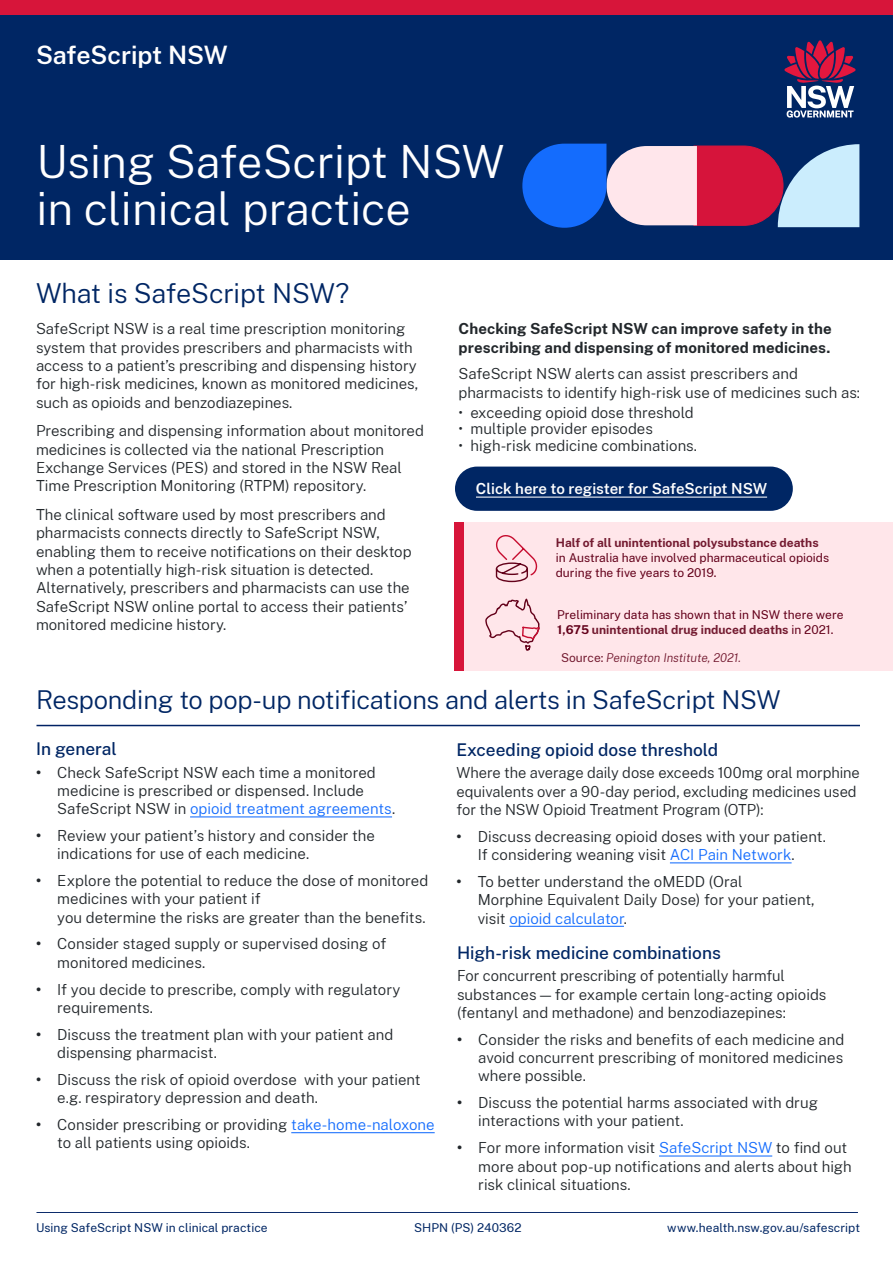
<style>
.page{position:relative;width:893px;height:1263px;background:#fff}
.page>*{position:absolute;margin:0;border:0;box-sizing:border-box;transform-origin:0 0}
.Heading_1__H1{font:300 45px/47px "Public Sans";color:#fff}
.Heading_2__H2{font:300 27px "Public Sans";letter-spacing:-.005em;color:#002664}
.Heading_2__H2-2{font:300 25.5px "Public Sans";letter-spacing:-.01em;color:#002664}
.t1{font:600 24.9px "Public Sans";letter-spacing:-.005em;color:#fff}
.Heading_3__H3{font:500 17.25px "Public Sans";color:#002664}
.Level_1_bullet{font:300 15px/18.3px "Public Sans";color:#22272b}
.Body{font:300 15px/18.3px "Public Sans";color:#22272b}
.Level_1_bullet-2{font:700 15px/18.3px "Public Sans";letter-spacing:.005em;color:#22272b}
.Body-2{font:600 15px "Public Sans";letter-spacing:-.005em;color:#fff}
.t2{font:12px/15px "Public Sans";color:#63001a}
.t3{font:12px "Public Sans";letter-spacing:.005em;color:#002664}
.t4{font:italic 300 12px "Public Sans";color:#731a30}
.s1{font-weight:700;color:#731a30}
.s2{font-weight:700}
.s3{font-weight:400;font-style:normal}
.s4{color:#146cfd}
</style>
<div class="page">
<hr style="left:36px;top:1212px;width:822px;height:1px;background:#002264">
<div style="left:455px;top:522px;width:438px;height:148px;background:#ffe6ea"></div>
<div style="left:0;top:0;width:893px;height:260px;background:#002664"></div>
<div style="left:455px;top:467px;width:338px;height:44px;background:#002664;border-radius:22px"></div>
<hr style="left:476px;top:497px;width:291px;height:1px;background:#fff">
<hr style="left:190px;top:816px;width:202px;height:1px;background:#146cfd">
<hr style="left:291px;top:1132px;width:144px;height:1px;background:#146cfd">
<div style="left:0;top:0;width:893px;height:15px;background:#d7153a"></div>
<hr style="left:36px;top:725px;width:824px;height:1px;background:#002264">
<hr style="left:670px;top:862px;width:122px;height:1px;background:#146cfd">
<hr style="left:509px;top:926px;width:115px;height:1px;background:#146cfd">
<div style="left:455px;top:522px;width:9px;height:148px;background:#d7153a"></div>
<svg style="left:485px;top:535px;width:55px;height:116px"></svg>
<svg style="left:522px;top:144px;width:337px;height:84px;background:#9481b6"></svg>
<hr style="left:659px;top:1155px;width:113px;height:1px;background:#146cfd">
<svg style="left:784px;top:40px;width:72px;height:78px"></svg>
<p class="t1" style="left:36px;top:37px;width:193px">SafeScript NSW</p>
<h1 class="Heading_1__H1" style="left:36px;top:137px;width:470px">Using SafeScript NSW in clinical practice</h1>
<h2 class="Heading_2__H2" style="left:36px;top:275px;width:315px">What is SafeScript NSW?</h2>
<p class="Body" style="left:36px;top:319px;width:384px">SafeScript NSW is a real time prescription monitoring system that provides prescribers and pharmacists with access to a patient’s prescribing and dispensing history for high-risk medicines, known as monitored medicines, such as opioids and benzodiazepines.</p>
<p class="Body" style="left:36px;top:421px;width:389px">Prescribing and dispensing information about monitored medicines is collected via the national Prescription Exchange Services (PES) and stored in the NSW Real Time Prescription Monitoring (RTPM) repository.</p>
<p class="Body" style="left:36px;top:505px;width:377px">The clinical software used by most prescribers and pharmacists connects directly to SafeScript NSW, enabling them to receive notifications on their desktop when a potentially high-risk situation is detected.<br>Alternatively, prescribers and pharmacists can use the SafeScript NSW online portal to access their patients’ monitored medicine history.</p>
<p class="Level_1_bullet-2" style="left:458px;top:319px;width:375px">Checking SafeScript NSW can improve safety in the prescribing and dispensing of monitored medicines.</p>
<p class="Level_1_bullet" style="left:458px;top:364px;width:403px">SafeScript NSW alerts can assist prescribers and pharmacists to identify high-risk use of medicines such as:</p>
<p class="Body" style="left:458px;top:402px;width:237px">• exceeding opioid dose threshold</p>
<p class="Body" style="left:458px;top:419px;width:196px">• multiple provider episodes</p>
<p class="Body" style="left:458px;top:436px;width:240px">• high-risk medicine combinations.</p>
<p class="Body-2" style="left:476px;top:478px;width:293px">Click here to register for SafeScript NSW</p>
<p class="t2" style="left:556px;top:534px;width:275px"><span class="s1">Half of all unintentional polysubstance deaths </span>in Australia have involved pharmaceutical opioids during the five years to 2019.</p>
<p class="t2" style="left:557px;top:606px;width:288px">Preliminary data has shown that in NSW there were<br><span class="s2">1,675</span> <span class="s1">unintentional drug induced deaths</span> in 2021.</p>
<p class="t4" style="left:561px;top:650px;width:181px"><span class="s3">Source:</span> Penington Institute, 2021.</p>
<h2 class="Heading_2__H2-2" style="left:36px;top:682px;width:746px">Responding to pop-up notifications and alerts in SafeScript NSW</h2>
<h3 class="Heading_3__H3" style="left:36px;top:736px;width:82px">In general</h3>
<p class="Level_1_bullet" style="left:57px;top:762px;width:339px;text-indent:-21px"><span class="s2">•</span> Check SafeScript NSW each time a monitored medicine is prescribed or dispensed. Include<br>SafeScript NSW in <span class="s4">opioid treatment agreements</span>.</p>
<p class="Level_1_bullet" style="left:57px;top:826px;width:319px;text-indent:-21px"><span class="s2">•</span> Review your patient’s history and consider the indications for use of each medicine.</p>
<p class="Level_1_bullet" style="left:57px;top:871px;width:373px;text-indent:-21px"><span class="s2">•</span> Explore the potential to reduce the dose of monitored medicines with your patient if<br>you determine the risks are greater than the benefits.</p>
<p class="Level_1_bullet" style="left:57px;top:934px;width:331px;text-indent:-21px"><span class="s2">•</span> Consider staged supply or supervised dosing of monitored medicines.</p>
<p class="Level_1_bullet" style="left:57px;top:979px;width:345px;text-indent:-21px"><span class="s2">•</span> If you decide to prescribe, comply with regulatory requirements.</p>
<p class="Level_1_bullet" style="left:57px;top:1024px;width:338px;text-indent:-21px"><span class="s2">•</span> Discuss the treatment plan with your patient and dispensing pharmacist.</p>
<p class="Level_1_bullet" style="left:57px;top:1069px;width:365px;text-indent:-21px"><span class="s2">•</span> Discuss the risk of opioid overdose with your patient e.g. respiratory depression and death.</p>
<p class="Level_1_bullet" style="left:57px;top:1115px;width:379px;text-indent:-21px"><span class="s2">•</span> Consider prescribing or providing <span class="s4">take-home-naloxone </span>to all patients using opioids.</p>
<h3 class="Heading_3__H3" style="left:456px;top:737px;width:263px">Exceeding opioid dose threshold</h3>
<p class="Level_1_bullet" style="left:456px;top:763px;width:405px">Where the average daily dose exceeds 100mg oral morphine equivalents over a 90-day period, excluding medicines used for the NSW Opioid Treatment Program (OTP):</p>
<p class="Level_1_bullet" style="left:478px;top:826px;width:350px;text-indent:-21px"><span class="s2">•</span> Discuss decreasing opioid doses with your patient.<br>If considering weaning visit <span class="s4">ACI Pain Network</span>.</p>
<p class="Level_1_bullet" style="left:478px;top:872px;width:338px;text-indent:-21px"><span class="s2">•</span> To better understand the oMEDD (Oral<br>Morphine Equivalent Daily Dose) for your patient, visit <span class="s4">opioid calculator</span>.</p>
<h3 class="Heading_3__H3" style="left:457px;top:940px;width:265px">High-risk medicine combinations</h3>
<p class="Level_1_bullet" style="left:457px;top:966px;width:371px">For concurrent prescribing of potentially harmful substances — for example certain long-acting opioids (fentanyl and methadone) and benzodiazepines:</p>
<p class="Level_1_bullet" style="left:478px;top:1029px;width:368px;text-align:justify;text-indent:-21px"><span class="s2">•</span> Consider the risks and benefits of each medicine and avoid concurrent prescribing of monitored medicines where possible.</p>
<p class="Level_1_bullet" style="left:478px;top:1093px;width:341px;text-indent:-21px"><span class="s2">•</span> Discuss the potential harms associated with drug interactions with your patient.</p>
<p class="Level_1_bullet" style="left:478px;top:1138px;width:375px;text-indent:-21px"><span class="s2">•</span> For more information visit <span class="s4">SafeScript NSW</span> to find out more about pop-up notifications and alerts about high risk clinical situations.</p>
<p class="t3" style="left:36px;top:1219px;width:233px">Using SafeScript NSW in clinical practice</p>
<p class="t3" style="left:414px;top:1219px;width:109px">SHPN (PS) 240362</p>
<p class="t3" style="left:667px;top:1219px;width:194px">www.health.nsw.gov.au/safescript</p>
</div>
